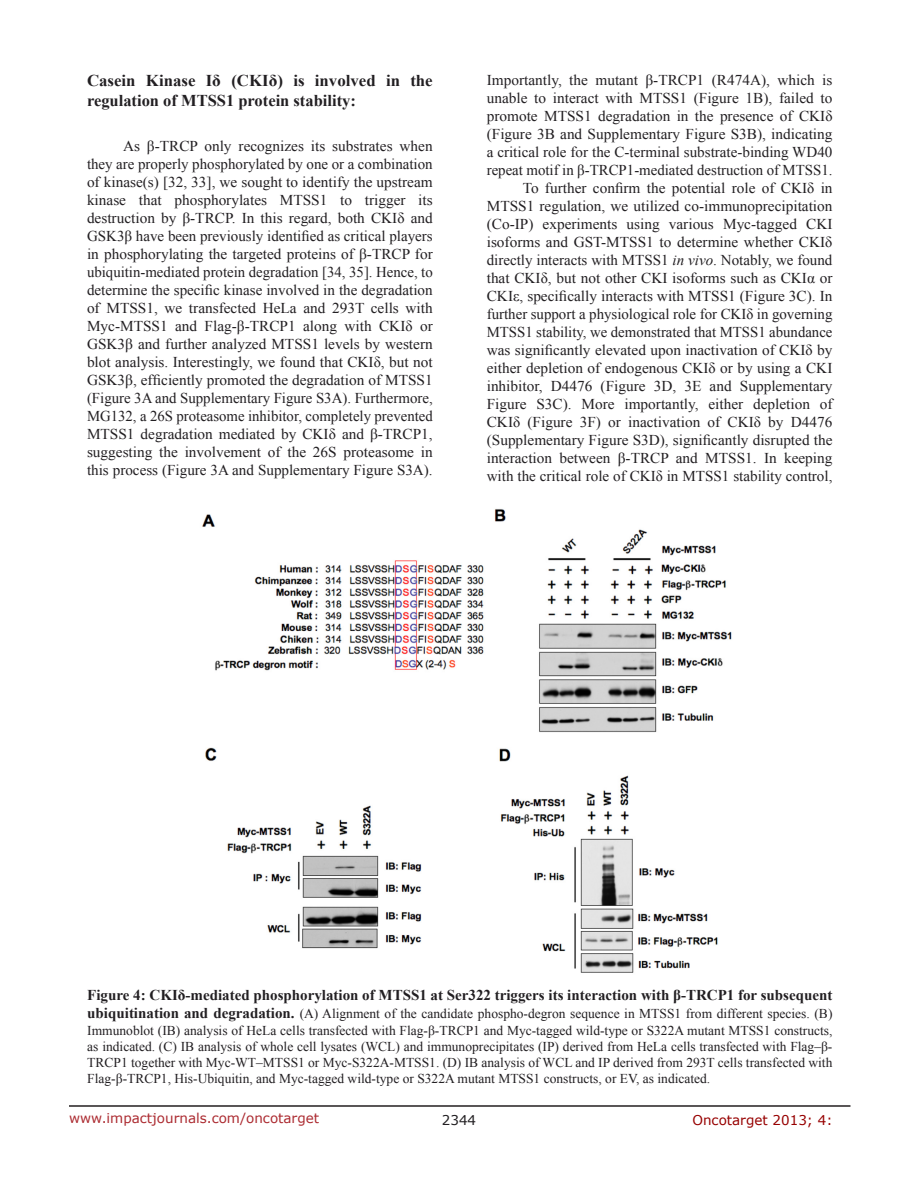
<style>
.page{position:relative;width:918px;height:1188px;background:#fff}
.page>*{position:absolute;margin:0;border:0;box-sizing:border-box;transform-origin:0 0}
.SubHeading{font:700 16.5px/19.8px "Times New Roman";color:#221f22}
.BodyText{font:15px/18px "Times New Roman";color:#221f22;text-align:justify}
.FigureText{font:700 15px "Times New Roman";color:#221f22}
.FigureText-2{font:13.5px/16.2px "Times New Roman";color:#221f22;text-align:justify}
.t1{font:13.5px "Verdana";color:#ac2b31}
.t2{font:13.5px "Verdana";color:#970000}
.t3{font:13.5px "Verdana";color:#221f22}
.s1{font-style:italic}
.s2{font-weight:700;font-size:15px}
</style>
<div class="page">
<hr style="left:69px;top:1105px;width:781px;height:2px;background:#231f20">
<img style="left:202px;top:509px;width:530px;height:464px">
<p class="SubHeading" style="left:87px;top:70px;width:347px">Casein Kinase Iδ (CKIδ) is involved in the regulation of MTSS1 protein stability:</p>
<p class="BodyText" style="left:87px;top:136px;width:347px;text-indent:36px">As β-TRCP only recognizes its substrates when they are properly phosphorylated by one or a combination of kinase(s) [32, 33], we sought to identify the upstream kinase that phosphorylates MTSS1 to trigger its destruction by β-TRCP. In this regard, both CKIδ and GSK3β have been previously identified as critical players in phosphorylating the targeted proteins of β-TRCP for ubiquitin-mediated protein degradation [34, 35]. Hence, to determine the specific kinase involved in the degradation of MTSS1, we transfected HeLa and 293T cells with Myc-MTSS1 and Flag-β-TRCP1 along with CKIδ or GSK3β and further analyzed MTSS1 levels by western blot analysis. Interestingly, we found that CKIδ, but not GSK3β, efficiently promoted the degradation of MTSS1 (Figure 3A and Supplementary Figure S3A). Furthermore, MG132, a 26S proteasome inhibitor, completely prevented MTSS1 degradation mediated by CKIδ and β-TRCP1, suggesting the involvement of the 26S proteasome in this process (Figure 3A and Supplementary Figure S3A).</p>
<p class="BodyText" style="left:487px;top:71px;width:347px">Importantly, the mutant β-TRCP1 (R474A), which is unable to interact with MTSS1 (Figure 1B), failed to promote MTSS1 degradation in the presence of CKIδ (Figure 3B and Supplementary Figure S3B), indicating a critical role for the C-terminal substrate-binding WD40 repeat motif in β-TRCP1-mediated destruction of MTSS1.</p>
<p class="BodyText" style="left:487px;top:179px;width:347px;text-indent:36px">To further confirm the potential role of CKIδ in MTSS1 regulation, we utilized co-immunoprecipitation (Co-IP) experiments using various Myc-tagged CKI isoforms and GST-MTSS1 to determine whether CKIδ directly interacts with MTSS1 <span class="s1">in vivo</span>. Notably, we found that CKIδ, but not other CKI isoforms such as CKIα or CKIε, specifically interacts with MTSS1 (Figure 3C). In further support a physiological role for CKIδ in governing MTSS1 stability, we demonstrated that MTSS1 abundance was significantly elevated upon inactivation of CKIδ by either depletion of endogenous CKIδ or by using a CKI inhibitor, D4476 (Figure 3D, 3E and Supplementary Figure S3C). More importantly, either depletion of CKIδ (Figure 3F) or inactivation of CKIδ by D4476 (Supplementary Figure S3D), significantly disrupted the interaction between β-TRCP and MTSS1. In keeping with the critical role of CKIδ in MTSS1 stability control,</p>
<p class="FigureText" style="left:87px;top:985px;width:747px">Figure 4: CKIδ-mediated phosphorylation of MTSS1 at Ser322 triggers its interaction with β-TRCP1 for subsequent</p>
<p class="FigureText-2" style="left:87px;top:1005px;width:747px"><span class="s2">ubiquitination and degradation.</span> (A) Alignment of the candidate phospho-degron sequence in MTSS1 from different species. (B)<br>Immunoblot (IB) analysis of HeLa cells transfected with Flag-β-TRCP1 and Myc-tagged wild-type or S322A mutant MTSS1 constructs, as indicated. (C) IB analysis of whole cell lysates (WCL) and immunoprecipitates (IP) derived from HeLa cells transfected with Flag–β-TRCP1 together with Myc-WT–MTSS1 or Myc-S322A-MTSS1. (D) IB analysis of WCL and IP derived from 293T cells transfected with Flag-β-TRCP1, His-Ubiquitin, and Myc-tagged wild-type or S322A mutant MTSS1 constructs, or EV, as indicated.</p>
<p class="t1" style="left:69px;top:1109px;width:252px">www.impactjournals.com/oncotarget</p>
<p class="t3" style="left:442px;top:1111px;width:36px">2344</p>
<p class="t2" style="left:692px;top:1111px;width:142px">Oncotarget 2013; 4:</p>
</div>
